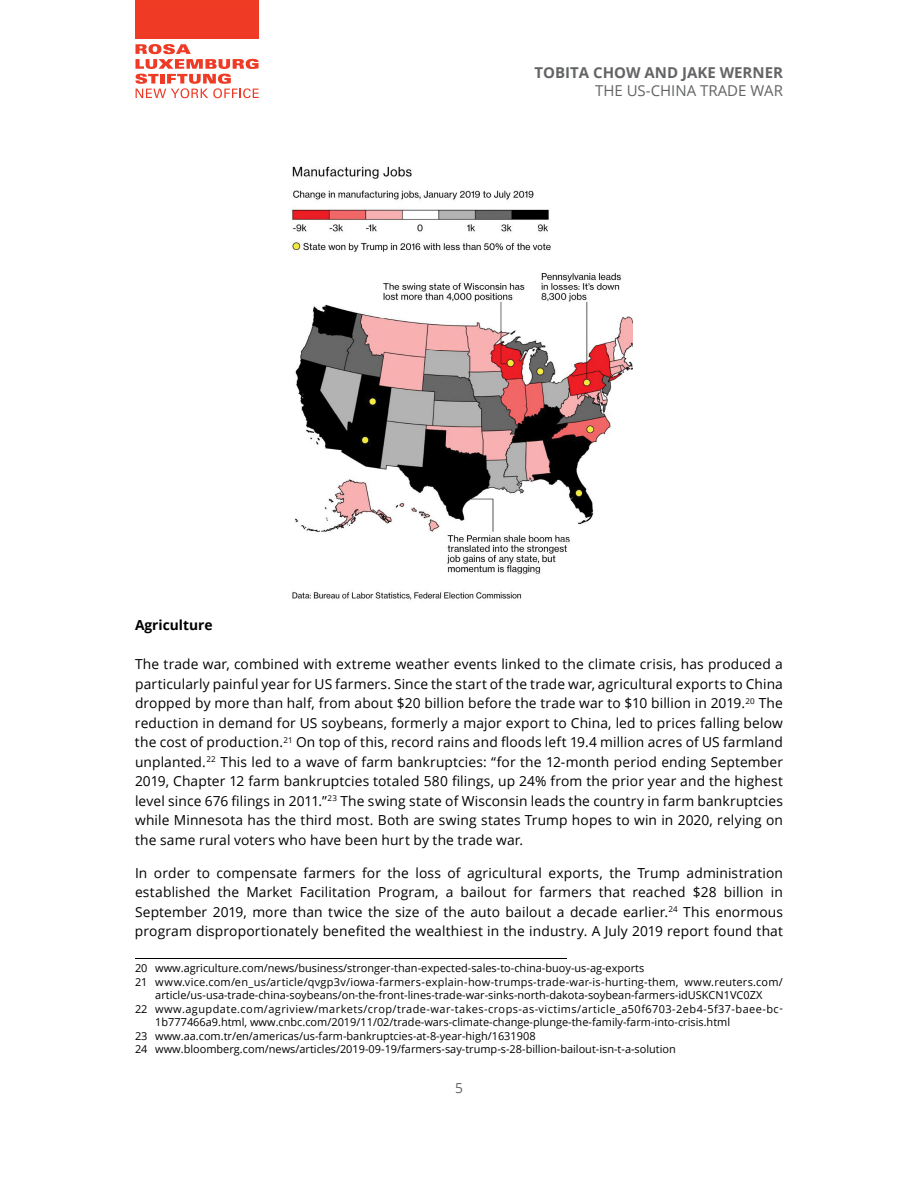
<style>
.page{position:relative;width:918px;height:1188px;background:#fff}
.page>*{position:absolute;margin:0;border:0;box-sizing:border-box;transform-origin:0 0}
.t1{font:700 15px "Open Sans";color:#636466}
.t2{font:15px "Open Sans";color:#636466}
.t3{font:13.8px/19.5px "Open Sans";letter-spacing:.01em;color:#000101;text-align:justify}
.t4{font:700 13.8px "Open Sans";color:#000101}
.t5{font:13.8px "Open Sans";color:#636466}
.t6{font:10.95px "Open Sans";color:#000}
.t7{font:10.95px "Open Sans";letter-spacing:.02em;color:#000}
.t8{font:10.95px "Open Sans";letter-spacing:.04em;color:#000}
</style>
<div class="page">
<div style="left:135px;top:0;width:123px;height:39px;background:#ef3b26"></div>
<svg style="left:135px;top:44px;width:123px;height:54px"></svg>
<img style="left:291px;top:166px;width:342px;height:434px">
<hr style="left:135px;top:958px;width:432px;height:1px;background:#000">
<p class="t1" style="left:535px;top:62px;width:250px">TOBITA CHOW AND JAKE WERNER</p>
<p class="t2" style="left:595px;top:80px;width:189px">THE US-CHINA TRADE WAR</p>
<p class="t4" style="left:135px;top:616px;width:79px">Agriculture</p>
<p class="t3" style="left:135px;top:654px;width:650px">The trade war, combined with extreme weather events linked to the climate crisis, has produced a particularly painful year for US farmers. Since the start of the trade war, agricultural exports to China dropped by more than half, from about $20 billion before the trade war to $10 billion in 2019.<sup>20</sup> The reduction in demand for US soybeans, formerly a major export to China, led to prices falling below the cost of production.<sup>21</sup> On top of this, record rains and floods left 19.4 million acres of US farmland unplanted.<sup>22</sup> This led to a wave of farm bankruptcies: “for the 12-month period ending September 2019, Chapter 12 farm bankruptcies totaled 580 filings, up 24% from the prior year and the highest level since 676 filings in 2011.”<sup>23</sup> The swing state of Wisconsin leads the country in farm bankruptcies while Minnesota has the third most. Both are swing states Trump hopes to win in 2020, relying on the same rural voters who have been hurt by the trade war.</p>
<p class="t3" style="left:135px;top:863px;width:650px">In order to compensate farmers for the loss of agricultural exports, the Trump administration established the Market Facilitation Program, a bailout for farmers that reached $28 billion in September 2019, more than twice the size of the auto bailout a decade earlier.<sup>24</sup> This enormous program disproportionately benefited the wealthiest in the industry. A July 2019 report found that</p>
<p class="t6" style="left:135px;top:961px;width:511px">20 www.agriculture.com/news/business/stronger-than-expected-sales-to-china-buoy-us-ag-exports</p>
<p class="t7" style="left:135px;top:974px;width:649px">21 www.vice.com/en_us/article/qvgp3v/iowa-farmers-explain-how-trumps-trade-war-is-hurting-them, www.reuters.com/</p>
<p class="t6" style="left:155px;top:988px;width:609px">article/us-usa-trade-china-soybeans/on-the-front-lines-trade-war-sinks-north-dakota-soybean-farmers-idUSKCN1VC0ZX</p>
<p class="t8" style="left:135px;top:1001px;width:650px">22 www.agupdate.com/agriview/markets/crop/trade-war-takes-crops-as-victims/article_a50f6703-2eb4-5f37-baee-bc-</p>
<p class="t6" style="left:155px;top:1015px;width:576px">1b777466a9.html, www.cnbc.com/2019/11/02/trade-wars-climate-change-plunge-the-family-farm-into-crisis.html</p>
<p class="t6" style="left:135px;top:1028px;width:402px">23 www.aa.com.tr/en/americas/us-farm-bankruptcies-at-8-year-high/1631908</p>
<p class="t6" style="left:135px;top:1042px;width:542px">24 www.bloomberg.com/news/articles/2019-09-19/farmers-say-trump-s-28-billion-bailout-isn-t-a-solution</p>
<p class="t5" style="left:455px;top:1078px;width:9px">5</p>
</div>
